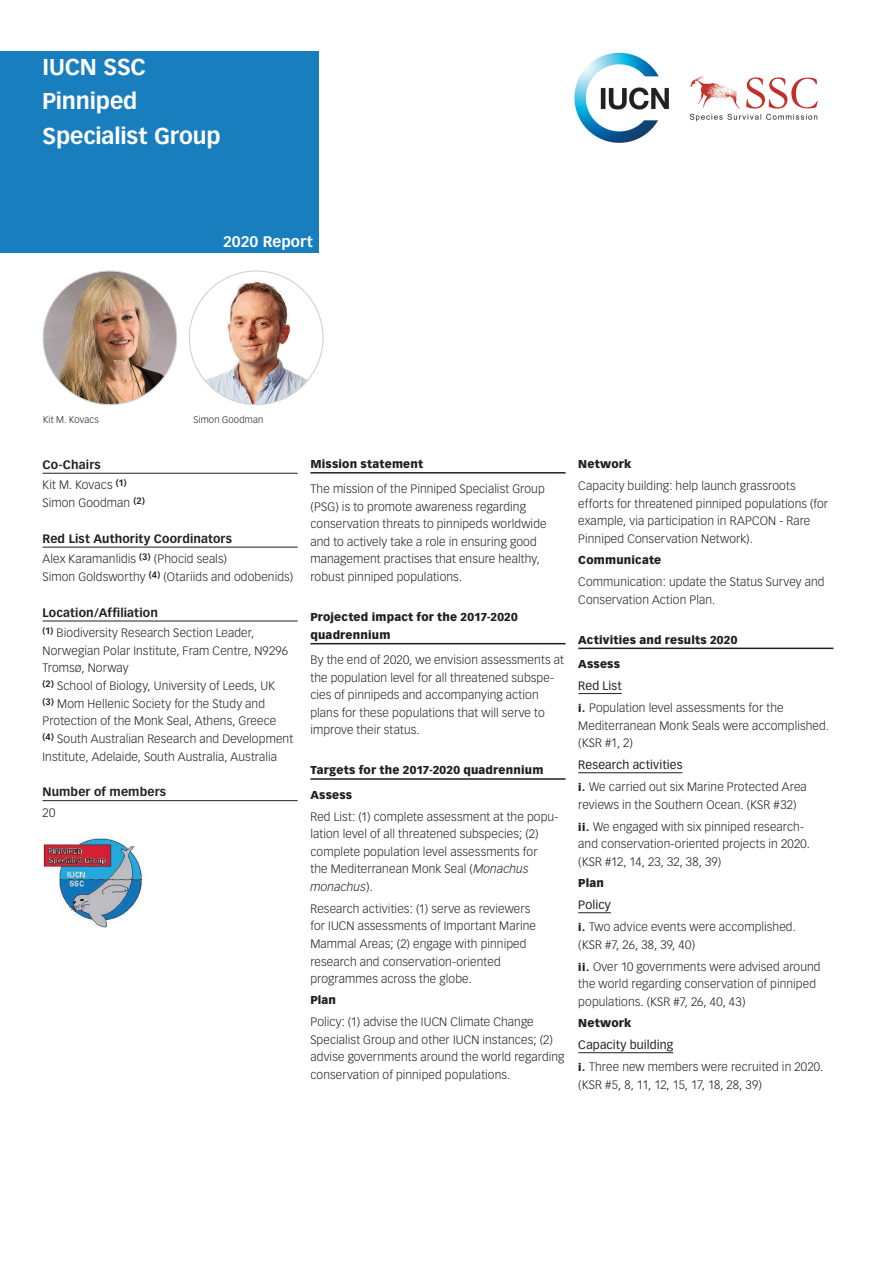
<style>
.page{position:relative;width:893px;height:1263px;background:#fff}
.page>*{position:absolute;margin:0;border:0;box-sizing:border-box;transform-origin:0 0}
.t1{font:700 22.5px/34.5px "Vectora LH";letter-spacing:-.005em;color:#fff}
.t2{font:700 15px "Vectora LH";color:#fff}
.t3{font:300 12px/17.5px "Vectora LH";letter-spacing:.01em;color:#231f20}
.t4{font:300 12px "Vectora LH";letter-spacing:-.025em;color:#231f20}
.t5{font:700 12px "Vectora LH";letter-spacing:.01em;color:#231f20}
.t6{font:900 11.25px/24.2px "Vectora LH";letter-spacing:.015em;color:#231f20}
.t7{font:300 9.45px "Vectora LH";letter-spacing:.015em;color:#231f20}
.s1{font-weight:700}
.s2{font-style:italic}
.s3{font-weight:400}
.s4{font-weight:900;font-size:10.5px}
</style>
<div class="page">
<hr style="left:310px;top:472px;width:256px;height:2px;background:#231f20">
<hr style="left:310px;top:643px;width:256px;height:1px;background:#231f20">
<hr style="left:310px;top:778px;width:256px;height:2px;background:#231f20">
<hr style="left:578px;top:648px;width:255px;height:1px;background:#231f20">
<hr style="left:578px;top:693px;width:44px;height:1px;background:#231f20">
<hr style="left:578px;top:772px;width:104px;height:1px;background:#231f20">
<hr style="left:578px;top:912px;width:33px;height:1px;background:#231f20">
<hr style="left:578px;top:1052px;width:95px;height:1px;background:#231f20">
<div style="left:0;top:51px;width:319px;height:202px;background:#197ebe"></div>
<hr style="left:43px;top:473px;width:255px;height:1px;background:#231f20">
<hr style="left:43px;top:547px;width:255px;height:1px;background:#231f20">
<hr style="left:43px;top:621px;width:255px;height:1px;background:#231f20">
<hr style="left:43px;top:800px;width:255px;height:1px;background:#231f20">
<img style="left:574px;top:52px;width:244px;height:91px">
<img style="left:43px;top:271px;width:134px;height:134px;border-radius:67px">
<img style="left:43px;top:837px;width:101px;height:91px">
<img style="left:189px;top:271px;width:134px;height:134px;border-radius:67px">
<h1 class="t1" style="left:43px;top:50px;width:179px">IUCN SSC<br>Pinniped<br>Specialist Group</h1>
<p class="t2" style="left:223px;top:232px;width:91px">2020 Report</p>
<p class="t7" style="left:43px;top:414px;width:57px">Kit M. Kovacs</p>
<p class="t7" style="left:194px;top:414px;width:71px">Simon Goodman</p>
<p class="t3" style="left:43px;top:454px;width:86px;line-height:20.7px"><span class="s1">Co-Chairs<br></span>Kit M. Kovacs <sup>(1)</sup></p>
<p class="t3" style="left:43px;top:494px;width:104px">Simon Goodman <sup>(2)</sup></p>
<p class="t3" style="left:43px;top:528px;width:191px;line-height:20.7px"><span class="s1">Red List Authority Coordinators<br></span>Alex Karamanlidis <sup>(3)</sup> (Phocid seals)</p>
<p class="t3" style="left:43px;top:568px;width:252px">Simon Goldsworthy <sup>(4)</sup> (Otariids and odobenids)</p>
<p class="t3" style="left:43px;top:602px;width:213px;line-height:20.5px"><span class="s1">Location/Affiliation<br></span><sup>(1)</sup> Biodiversity Research Section Leader,</p>
<p class="t3" style="left:43px;top:642px;width:252px">Norwegian Polar Institute, Fram Centre, N9296<br>Tromsø, Norway<br><sup>(2)</sup> School of Biology, University of Leeds, UK<br><sup>(3)</sup> Mom Hellenic Society for the Study and Protection of the Monk Seal, Athens, Greece<br><sup>(4)</sup> South Australian Research and Development Institute, Adelaide, South Australia, Australia</p>
<p class="t5" style="left:43px;top:785px;width:125px">Number of members</p>
<p class="t3" style="left:43px;top:804px;width:14px">20</p>
<p class="t6" style="left:310px;top:452px;width:114px">Mission statement</p>
<p class="t3" style="left:310px;top:480px;width:238px">The mission of the Pinniped Specialist Group (PSG) is to promote awareness regarding conservation threats to pinnipeds worldwide and to actively take a role in ensuring good management practises that ensure healthy, robust pinniped populations.</p>
<p class="t6" style="left:310px;top:608px;width:209px;line-height:18px">Projected impact for the 2017-2020 quadrennium</p>
<p class="t3" style="left:310px;top:651px;width:255px">By the end of 2020, we envision assessments at the population level for all threatened subspe&shy;cies of pinnipeds and accompanying action plans for these populations that will serve to improve their status.</p>
<p class="t6" style="left:310px;top:758px;width:234px">Targets for the 2017-2020 quadrennium<br>Assess</p>
<p class="t3" style="left:310px;top:808px;width:249px">Red List: (1) complete assessment at the popu&shy;lation level of all threatened subspecies; (2) complete population level assessments for<br>the Mediterranean Monk Seal (<span class="s2">Monachus monachus</span>).</p>
<p class="t3" style="left:310px;top:900px;width:227px">Research activities: (1) serve as reviewers for IUCN assessments of Important Marine Mammal Areas; (2) engage with pinniped research and conservation-oriented programmes across the globe.</p>
<p class="t6" style="left:310px;top:988px;width:27px">Plan</p>
<p class="t3" style="left:310px;top:1013px;width:255px">Policy: (1) advise the IUCN Climate Change Specialist Group and other IUCN instances; (2) advise governments around the world regarding conservation of pinniped populations.</p>
<p class="t6" style="left:578px;top:452px;width:55px">Network</p>
<p class="t3" style="left:578px;top:477px;width:251px">Capacity building: help launch grassroots efforts for threatened pinniped populations (for example, via participation in RAPCON - Rare Pinniped Conservation Network).</p>
<p class="t6" style="left:578px;top:548px;width:85px">Communicate</p>
<p class="t3" style="left:578px;top:573px;width:248px">Communication: update the Status Survey and<br>Conservation Action Plan.</p>
<p class="t6" style="left:578px;top:627px;width:161px">Activities and results 2020<br>Assess</p>
<p class="t3" style="left:578px;top:675px;width:207px;line-height:22px"><span class="s3">Red List<br></span><span class="s4">i.</span> Population level assessments for the</p>
<p class="t3" style="left:578px;top:717px;width:252px">Mediterranean Monk Seals were accomplished. (KSR #1, 2)</p>
<p class="t3" style="left:578px;top:754px;width:230px;line-height:22px"><span class="s3">Research activities<br></span><span class="s4">i.</span> We carried out six Marine Protected Area</p>
<p class="t3" style="left:578px;top:794px;width:227px;line-height:22px">reviews in the Southern Ocean. (KSR #32) <span class="s4">ii.</span> We engaged with six pinniped research-</p>
<p class="t3" style="left:578px;top:835px;width:233px">and conservation-oriented projects in 2020. (KSR #12, 14, 23, 32, 38, 39)</p>
<p class="t6" style="left:578px;top:871px;width:27px">Plan</p>
<p class="t3" style="left:578px;top:894px;width:219px;line-height:22px"><span class="s3">Policy<br></span><span class="s4">i.</span> Two advice events were accomplished.</p>
<p class="t3" style="left:578px;top:934px;width:244px;line-height:22px">(KSR #7, 26, 38, 39, 40)<br><span class="s4">ii.</span> Over 10 governments were advised around</p>
<p class="t3" style="left:578px;top:975px;width:239px">the world regarding conservation of pinniped populations. (KSR #7, 26, 40, 43)</p>
<p class="t6" style="left:578px;top:1011px;width:55px">Network</p>
<p class="t3" style="left:578px;top:1034px;width:246px;line-height:22px"><span class="s3">Capacity building<br></span><span class="s4">i.</span> Three new members were recruited in 2020.</p>
<p class="t4" style="left:578px;top:1077px;width:185px">(KSR #5, 8, 11, 12, 15, 17, 18, 28, 39)</p>
</div>
